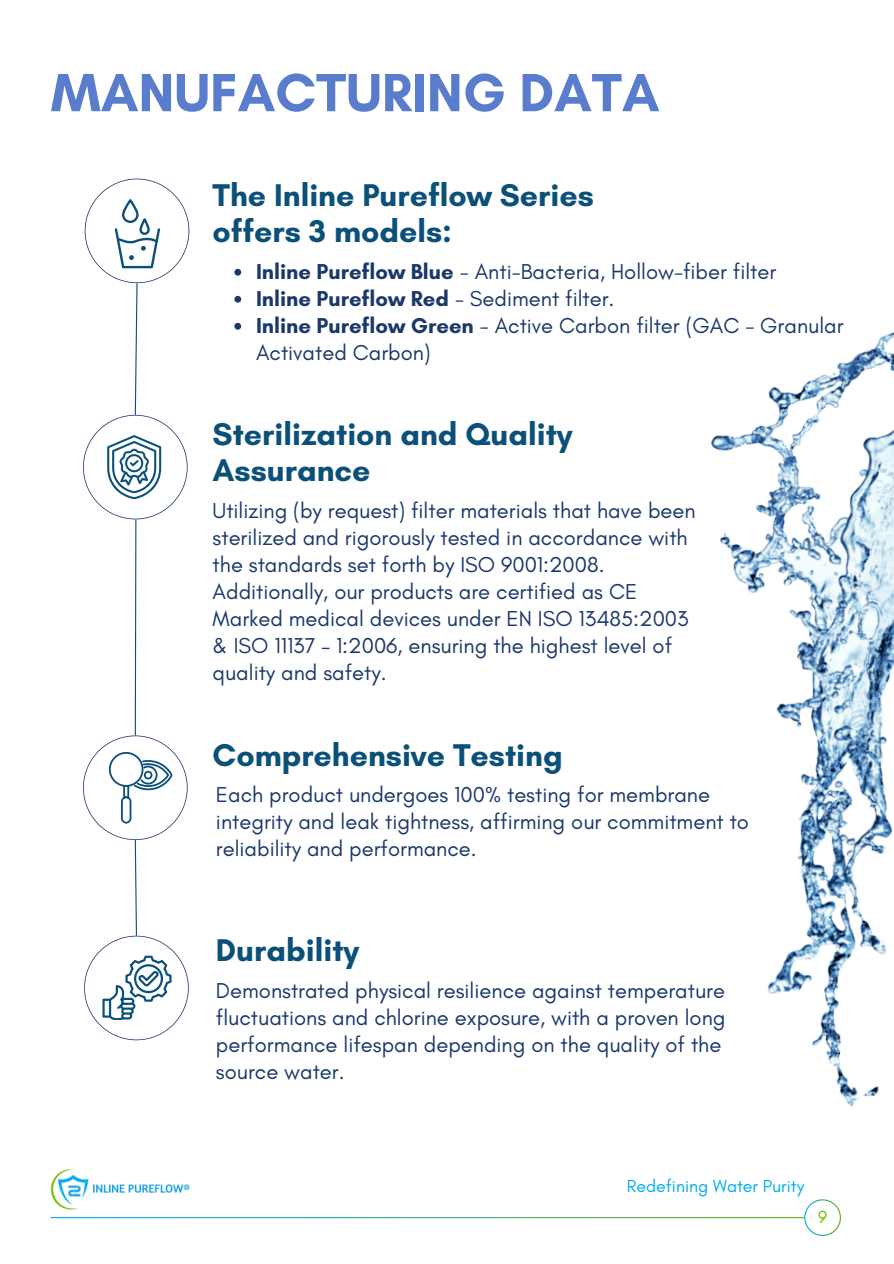
<style>
.page{position:relative;width:894px;height:1264px;background:#fff}
.page>*{position:absolute;margin:0;border:0;box-sizing:border-box;transform-origin:0 0}
.t1{font:700 54.75px "Glacial Indifference";color:#5a7ccd}
.t2{font:700 31.95px/36.2px "Glacial Indifference";color:#0b5079}
.t3{font:21.9px/27px "Glacial Indifference";color:#1a386b}
.t4{font:700 21.9px "Glacial Indifference";color:#1a386b}
.t5{font:17.7px "Glacial Indifference";color:#00adef}
.t6{font:17.7px "Glacial Indifference";color:#76b800}
.s1{font-weight:700}
.s2{font-weight:400}
</style>
<div class="page">
<svg style="left:804px;top:1199px;width:36px;height:36px"></svg>
<img style="left:711px;top:332px;width:182px;height:775px">
<svg style="left:234px;top:269px;width:7px;height:6px"></svg>
<svg style="left:234px;top:296px;width:7px;height:6px"></svg>
<svg style="left:234px;top:323px;width:7px;height:6px"></svg>
<svg style="left:83px;top:179px;width:106px;height:861px"></svg>
<img style="left:51px;top:1168px;width:139px;height:42px">
<h2 class="t1" style="left:51px;top:59px;width:610px">MANUFACTURING DATA</h2>
<p class="t2" style="left:212px;top:177px;width:383px">The Inline Pureflow Series offers 3 models:</p>
<p class="t3" style="left:256px;top:258px;width:521px"><span class="s1">Inline Pureflow Blue</span> - Anti-Bacteria, Hollow-fiber filter</p>
<p class="t4" style="left:256px;top:285px;width:360px">Inline Pureflow Red <span class="s2">- Sediment filter.</span></p>
<h2 class="t3" style="left:256px;top:312px;width:589px"><span class="s1">Inline Pureflow Green</span> - Active Carbon filter (GAC - Granular<br>Activated Carbon)</h2>
<p class="t2" style="left:212px;top:416px;width:361px">Sterilization and Quality<br>Assurance</p>
<p class="t3" style="left:212px;top:496px;width:484px">Utilizing (by request) filter materials that have been sterilized and rigorously tested in accordance with the standards set forth by ISO 9001:2008.<br>Additionally, our products are certified as CE Marked medical devices under EN ISO 13485:2003 &amp; ISO 11137 – 1:2006, ensuring the highest level of quality and safety.</p>
<p class="t2" style="left:212px;top:736px;width:351px">Comprehensive Testing</p>
<p class="t3" style="left:216px;top:780px;width:534px">Each product undergoes 100% testing for membrane integrity and leak tightness, affirming our commitment to reliability and performance.</p>
<p class="t2" style="left:216px;top:931px;width:145px">Durability</p>
<p class="t3" style="left:216px;top:976px;width:511px">Demonstrated physical resilience against temperature fluctuations and chlorine exposure, with a proven long performance lifespan depending on the quality of the source water.</p>
<p class="t5" style="left:626px;top:1175px;width:179px">Redefining Water Purity</p>
<h1 class="t6" style="left:817px;top:1206px;width:11px">9</h1>
</div>
